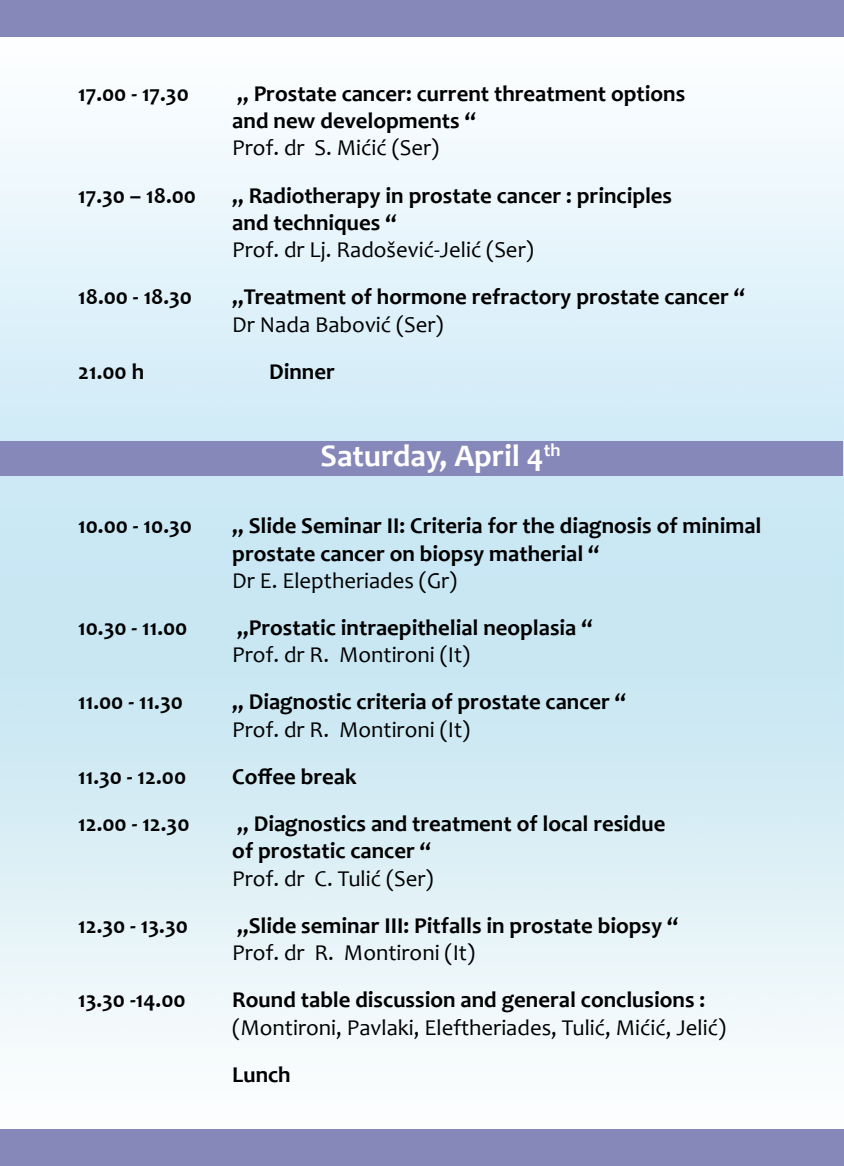
<style>
.page{position:relative;width:844px;height:1166px;background:#fff}
.page>*{position:absolute;margin:0;border:0;box-sizing:border-box;transform-origin:0 0}
.t1{font:700 31.5px "Candara";color:#fff}
.t2{font:700 22.75px/27.3px "Candara";color:#000}
.t3{font:22.75px "Candara";color:#000}
</style>
<div class="page">
<div style="left:1px;top:0;width:842px;height:36px;background:#8788ba"></div>
<hr style="left:843px;top:0;width:1px;height:36px;background:#8788ba">
<div style="left:1px;top:1129px;width:842px;height:37px;background:#8788ba"></div>
<hr style="left:843px;top:1129px;width:1px;height:37px;background:#8788ba">
<div style="left:1px;top:441px;width:841px;height:35px;background:#8788ba"></div>
<p class="t2" style="left:78px;top:80px;width:112px">17.00 - 17.30</p>
<p class="t2" style="left:232px;top:80px;width:454px">„ Prostate cancer: current threatment options and new developments “</p>
<p class="t3" style="left:232px;top:134px;width:208px">Prof. dr S. Mićić (Ser)</p>
<p class="t2" style="left:78px;top:182px;width:119px">17.30 – 18.00</p>
<p class="t2" style="left:232px;top:182px;width:441px">„ Radiotherapy in prostate cancer : principles and techniques “</p>
<p class="t3" style="left:232px;top:236px;width:303px">Prof. dr Lj. Radošević-Jelić (Ser)</p>
<p class="t2" style="left:78px;top:283px;width:115px">18.00 - 18.30</p>
<p class="t2" style="left:232px;top:283px;width:514px">„Treatment of hormone refractory prostate cancer “</p>
<p class="t3" style="left:232px;top:310px;width:213px">Dr Nada Babović (Ser)</p>
<p class="t2" style="left:78px;top:358px;width:67px">21.00 h</p>
<p class="t2" style="left:269px;top:358px;width:67px">Dinner</p>
<h1 class="t1" style="left:320px;top:437px;width:241px">Saturday, April 4<sup>th</sup></h1>
<p class="t2" style="left:78px;top:512px;width:115px">10.00 - 10.30</p>
<p class="t2" style="left:232px;top:512px;width:530px">„ Slide Seminar II: Criteria for the diagnosis of minimal prostate cancer on biopsy matherial “</p>
<p class="t3" style="left:232px;top:567px;width:226px">Dr E. Eleptheriades (Gr)</p>
<p class="t2" style="left:78px;top:614px;width:111px">10.30 - 11.00</p>
<p class="t2" style="left:237px;top:614px;width:357px">„Prostatic intraepithelial neoplasia “</p>
<p class="t3" style="left:232px;top:641px;width:239px">Prof. dr R. Montironi (It)</p>
<p class="t2" style="left:78px;top:688px;width:106px">11.00 - 11.30</p>
<p class="t2" style="left:232px;top:688px;width:395px">„ Diagnostic criteria of prostate cancer “</p>
<p class="t3" style="left:232px;top:715px;width:239px">Prof. dr R. Montironi (It)</p>
<p class="t2" style="left:78px;top:763px;width:109px">11.30 - 12.00</p>
<p class="t2" style="left:232px;top:763px;width:126px">Coffee break</p>
<p class="t2" style="left:78px;top:810px;width:113px">12.00 - 12.30</p>
<p class="t2" style="left:232px;top:810px;width:434px">„ Diagnostics and treatment of local residue of prostatic cancer “</p>
<p class="t3" style="left:232px;top:864px;width:203px">Prof. dr C. Tulić (Ser)</p>
<p class="t2" style="left:78px;top:912px;width:111px">12.30 - 13.30</p>
<p class="t2" style="left:237px;top:912px;width:442px">„Slide seminar III: Pitfalls in prostate biopsy “</p>
<p class="t3" style="left:232px;top:939px;width:244px">Prof. dr R. Montironi (It)</p>
<p class="t2" style="left:78px;top:986px;width:109px">13.30 -14.00</p>
<p class="t2" style="left:232px;top:986px;width:474px">Round table discussion and general conclusions :</p>
<p class="t3" style="left:232px;top:1013px;width:495px">(Montironi, Pavlaki, Eleftheriades, Tulić, Mićić, Jelić)</p>
<p class="t2" style="left:232px;top:1060px;width:60px">Lunch</p>
</div>
